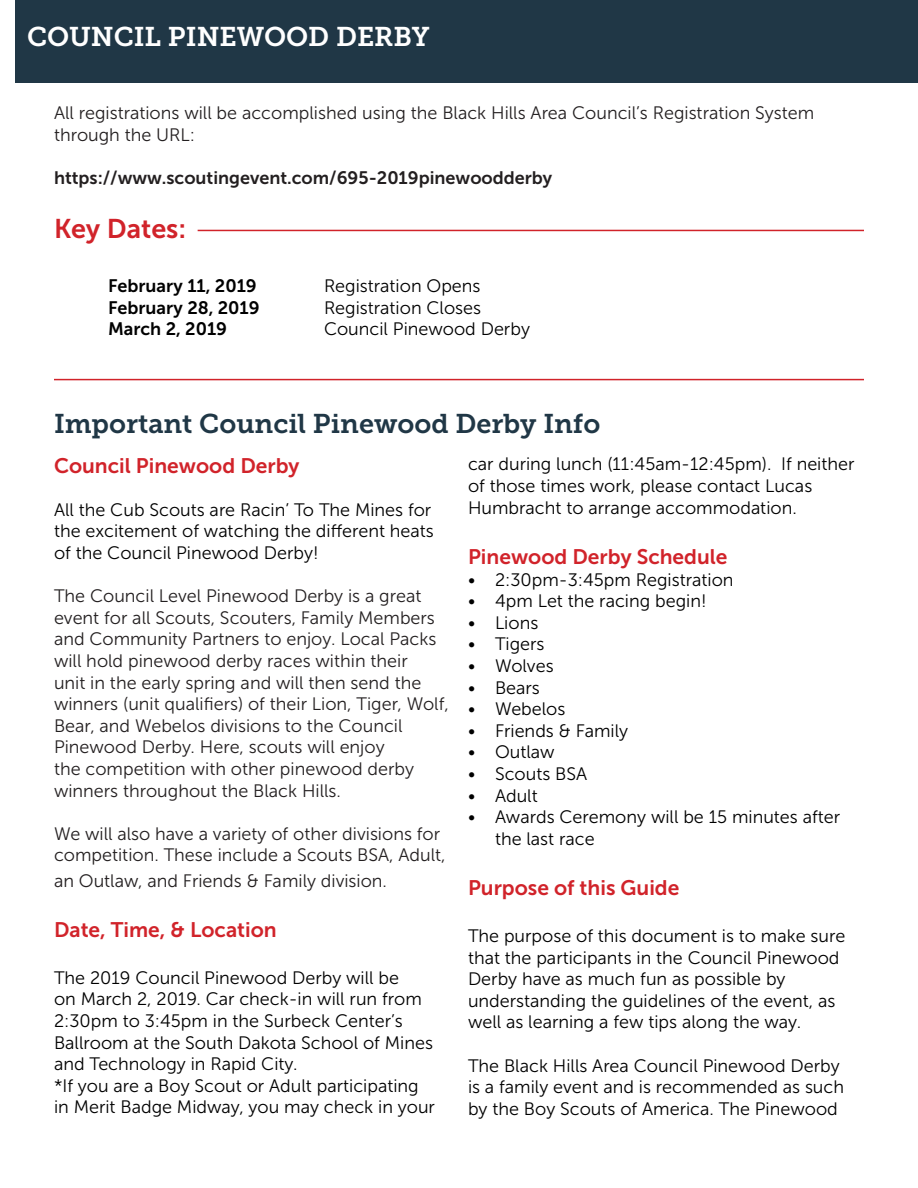
<style>
.page{position:relative;width:918px;height:1188px;background:#fff}
.page>*{position:absolute;margin:0;border:0;box-sizing:border-box;transform-origin:0 0}
.t1{font:27px "Museo Slab 700";color:#203746}
.t2{font:27px "Museo Slab 700";color:#fff}
.t3{font:27px "Museo Sans 700";color:#d1232a}
.t4{font:21px "Museo Sans 700";color:#d1232a}
.t5{font:18px/21.6px "Museo Sans 300";color:#000}
.t6{font:18px/21.6px "Museo Sans 300";color:#231f20}
.t7{font:18px "Museo Sans 700";color:#231f20}
.t8{font:18px "Museo Sans 700";color:#000}
</style>
<div class="page">
<div style="left:15px;top:0;width:903px;height:82px;background:#203746"></div>
<hr style="left:198px;top:230px;width:666px;height:1px;background:#d1232a">
<hr style="left:54px;top:379px;width:810px;height:1px;background:#d1232a">
<p class="t2" style="left:27px;top:22px;width:404px">COUNCIL PINEWOOD DERBY</p>
<p class="t6" style="left:54px;top:102px;width:762px">All registrations will be accomplished using the Black Hills Area Council’s Registration System through the URL:</p>
<p class="t7" style="left:54px;top:168px;width:500px">https://www.scoutingevent.com/695-2019pinewoodderby</p>
<p class="t3" style="left:54px;top:214px;width:134px">Key Dates:</p>
<p class="t8" style="left:108px;top:276px;width:150px">February 11, 2019</p>
<p class="t5" style="left:324px;top:275px;width:158px">Registration Opens</p>
<p class="t8" style="left:108px;top:298px;width:153px">February 28, 2019</p>
<p class="t5" style="left:324px;top:297px;width:159px">Registration Closes</p>
<p class="t8" style="left:108px;top:319px;width:121px">March 2, 2019</p>
<p class="t5" style="left:324px;top:318px;width:207px">Council Pinewood Derby</p>
<p class="t1" style="left:54px;top:408px;width:548px">Important Council Pinewood Derby Info</p>
<p class="t4" style="left:54px;top:454px;width:247px">Council Pinewood Derby</p>
<p class="t5" style="left:54px;top:499px;width:381px">All the Cub Scouts are Racin’ To The Mines for the excitement of watching the different heats of the Council Pinewood Derby!</p>
<p class="t6" style="left:54px;top:585px;width:396px">The Council Level Pinewood Derby is a great event for all Scouts, Scouters, Family Members and Community Partners to enjoy. Local Packs will hold pinewood derby races within their<br>unit in the early spring and will then send the winners (unit qualifiers) of their Lion, Tiger, Wolf, Bear, and Webelos divisions to the Council Pinewood Derby. Here, scouts will enjoy<br>the competition with other pinewood derby winners throughout the Black Hills.</p>
<p class="t6" style="left:54px;top:823px;width:393px">We will also have a variety of other divisions for competition. These include a Scouts BSA, Adult,</p>
<p class="t6" style="left:54px;top:870px;width:335px">an Outlaw, and Friends &amp; Family division.</p>
<p class="t4" style="left:54px;top:918px;width:224px">Date, Time, &amp; Location</p>
<p class="t5" style="left:54px;top:967px;width:381px">The 2019 Council Pinewood Derby will be<br>on March 2, 2019. Car check-in will run from 2:30pm to 3:45pm in the Surbeck Center’s Ballroom at the South Dakota School of Mines and Technology in Rapid City.</p>
<p class="t5" style="left:54px;top:1075px;width:383px">*If you are a Boy Scout or Adult participating in Merit Badge Midway, you may check in your</p>
<p class="t5" style="left:468px;top:453px;width:388px">car during lunch (11:45am-12:45pm). If neither of those times work, please contact Lucas<br>Humbracht to arrange accommodation.</p>
<p class="t4" style="left:468px;top:545px;width:261px">Pinewood Derby Schedule</p>
<p class="t5" style="left:468px;top:569px;width:267px">• 2:30pm-3:45pm Registration</p>
<p class="t5" style="left:468px;top:590px;width:240px">• 4pm Let the racing begin!</p>
<p class="t5" style="left:468px;top:612px;width:72px">• Lions</p>
<p class="t5" style="left:468px;top:633px;width:78px">• Tigers</p>
<p class="t5" style="left:468px;top:655px;width:87px">• Wolves</p>
<p class="t5" style="left:468px;top:677px;width:73px">• Bears</p>
<p class="t5" style="left:468px;top:698px;width:99px">• Webelos</p>
<p class="t5" style="left:468px;top:720px;width:162px">• Friends &amp; Family</p>
<p class="t5" style="left:468px;top:741px;width:88px">• Outlaw</p>
<p class="t5" style="left:468px;top:763px;width:121px">• Scouts BSA</p>
<p class="t5" style="left:468px;top:785px;width:71px">• Adult</p>
<p class="t5" style="left:495px;top:806px;width:347px;text-indent:-27px">• Awards Ceremony will be 15 minutes after the last race</p>
<p class="t4" style="left:468px;top:876px;width:213px">Purpose of this Guide</p>
<p class="t5" style="left:468px;top:925px;width:379px">The purpose of this document is to make sure that the participants in the Council Pinewood Derby have as much fun as possible by understanding the guidelines of the event, as well as learning a few tips along the way.</p>
<p class="t5" style="left:468px;top:1055px;width:378px">The Black Hills Area Council Pinewood Derby is a family event and is recommended as such by the Boy Scouts of America. The Pinewood</p>
</div>
